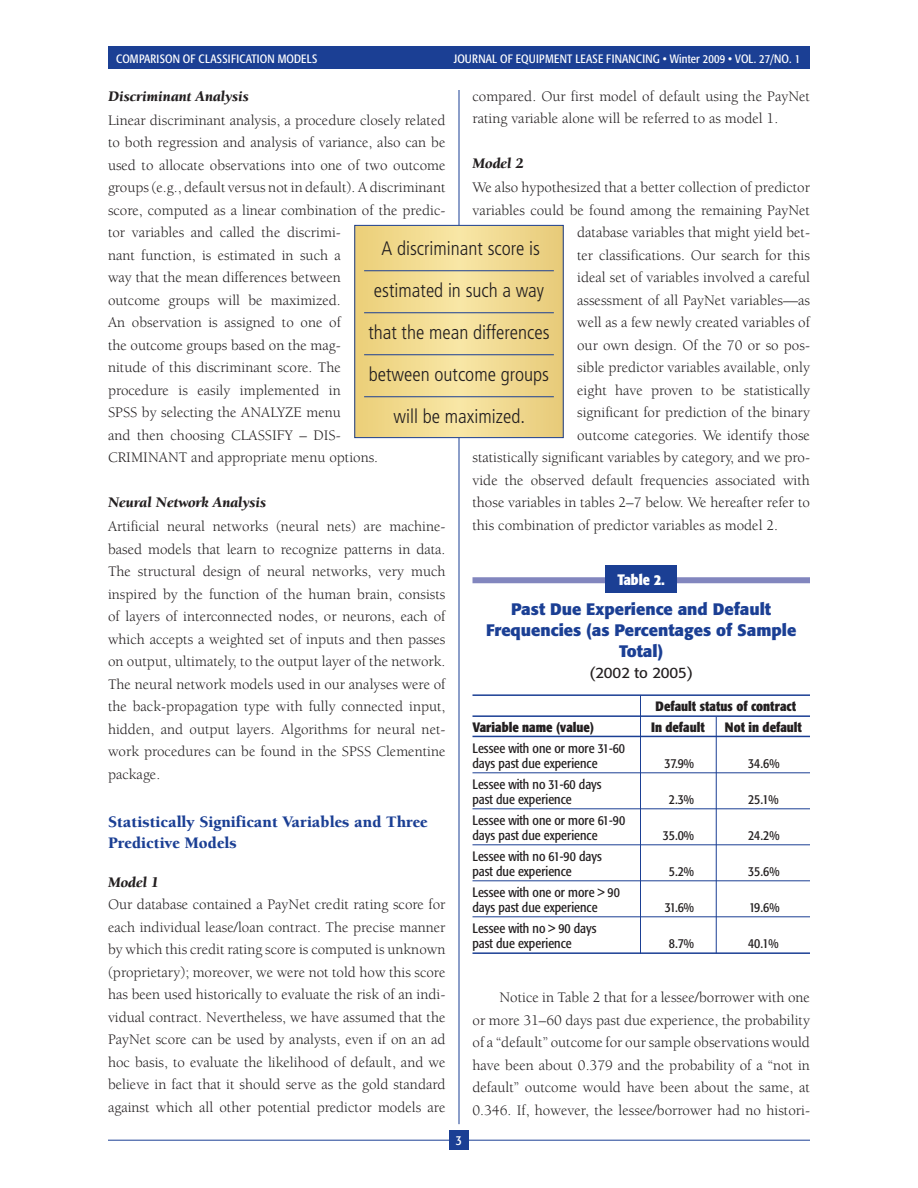
<style>
.page{position:relative;width:918px;height:1188px;background:#fff}
.page>*{position:absolute;margin:0;border:0;box-sizing:border-box;transform-origin:0 0}
.t1{font:300 condensed 19.5px/42px "Frutiger";color:#231f20;text-align:center}
.t2{font:700 16.5px/21px "Formata";color:#1b3f94;text-align:center}
.t3{font:900 16.5px/21px "Berkeley Std";color:#1b3f94}
.t4{font:15px/22.5px "Berkeley Std";color:#231f20;text-align:justify}
.t5{font:italic 900 15px "Berkeley Std";color:#231f20}
.t6{font:15px "Formata";color:#231f20}
.t7{font:700 condensed 15px "Formata";color:#fff}
.t8{font:condensed 13.5px/15px "Formata";color:#231f20}
.t9{font:700 condensed 13.5px "Formata";color:#231f20}
.t10{font:condensed 13.5px "Formata";color:#fff}
.t11{font:condensed 12px "Formata";letter-spacing:.01em;color:#fff}
</style>
<div class="page">
<hr style="left:108px;top:1140px;width:702px;height:1px;background:#1b3f94">
<div style="left:450px;top:1130px;width:19px;height:20px;background:#1b3f94"></div>
<div style="left:108px;top:46px;width:702px;height:23px;background:#1b3f94"></div>
<hr style="left:459px;top:90px;width:1px;height:1034px;background:#1b3f94">
<div style="left:472px;top:577px;width:338px;height:6px;background:#8286be"></div>
<div style="left:605px;top:566px;width:72px;height:27px;background:#1b3f94"></div>
<hr style="left:472px;top:694px;width:338px;height:2px;background:#1b3f94">
<hr style="left:472px;top:715px;width:338px;height:2px;background:#1b3f94">
<hr style="left:472px;top:736px;width:338px;height:1px;background:#1b3f94">
<hr style="left:472px;top:772px;width:338px;height:1px;background:#1b3f94">
<hr style="left:472px;top:808px;width:338px;height:1px;background:#1b3f94">
<hr style="left:472px;top:844px;width:338px;height:1px;background:#1b3f94">
<hr style="left:472px;top:880px;width:338px;height:1px;background:#1b3f94">
<hr style="left:472px;top:916px;width:338px;height:1px;background:#1b3f94">
<hr style="left:472px;top:952px;width:338px;height:2px;background:#1b3f94">
<hr style="left:640px;top:695px;width:1px;height:259px;background:#1b3f94">
<hr style="left:716px;top:717px;width:1px;height:236px;background:#1b3f94">
<svg style="left:356px;top:227px;width:206px;height:209px;background:#efd88f"></svg>
<hr style="left:364px;top:270px;width:190px;height:1px;background:#1b3f94">
<hr style="left:364px;top:312px;width:190px;height:1px;background:#1b3f94">
<hr style="left:364px;top:354px;width:190px;height:1px;background:#1b3f94">
<hr style="left:364px;top:396px;width:190px;height:1px;background:#1b3f94">
<div style="left:354px;top:225px;width:210px;height:213px;border:1px solid #1b3f94"></div>
<p class="t11" style="left:116px;top:54px;width:203px">COMPARISON OF CLASSIFICATION MODELS</p>
<p class="t11" style="left:454px;top:54px;width:348px">JOURNAL OF EQUIPMENT LEASE FINANCING • Winter 2009 • VOL. 27/NO. 1</p>
<p class="t5" style="left:108px;top:90px;width:142px">Discriminant Analysis</p>
<p class="t4" style="left:108px;top:110px;width:339px;text-align:left">Linear discriminant analysis, a procedure closely related to both regression and analysis of variance, also can be used to allocate observations into one of two outcome groups (e.g., default versus not in default). A discriminant score, computed as a linear combination of the predic&shy;tor variables and called the discrimi-<br>nant function, is estimated in such a<br>way that the mean differences between<br>outcome groups will be maximized.<br>An observation is assigned to one of<br>the outcome groups based on the mag-<br>nitude of this discriminant score. The<br>procedure is easily implemented in<br>SPSS by selecting the ANALYZE menu<br>and then choosing CLASSIFY – DIS-<br>CRIMINANT and appropriate menu options.</p>
<p class="t5" style="left:108px;top:496px;width:160px">Neural Network Analysis</p>
<p class="t4" style="left:108px;top:516px;width:339px">Artificial neural networks (neural nets) are machine&shy;based models that learn to recognize patterns in data.<br>The structural design of neural networks, very much inspired by the function of the human brain, consists of layers of interconnected nodes, or neurons, each of which accepts a weighted set of inputs and then passes on output, ultimately, to the output layer of the network.<br>The neural network models used in our analyses were of the back-propagation type with fully connected input, hidden, and output layers. Algorithms for neural net&shy;work procedures can be found in the SPSS Clementine package.</p>
<p class="t3" style="left:108px;top:812px;width:321px">Statistically Significant Variables and Three<br>Predictive Models</p>
<p class="t5" style="left:108px;top:876px;width:53px">Model 1</p>
<p class="t4" style="left:108px;top:894px;width:339px">Our database contained a PayNet credit rating score for each individual lease/loan contract. The precise manner by which this credit rating score is computed is unknown (proprietary); moreover, we were not told how this score has been used historically to evaluate the risk of an indi&shy;vidual contract. Nevertheless, we have assumed that the PayNet score can be used by analysts, even if on an ad hoc basis, to evaluate the likelihood of default, and we believe in fact that it should serve as the gold standard against which all other potential predictor models are</p>
<p class="t4" style="left:472px;top:86px;width:339px">compared. Our first model of default using the PayNet rating variable alone will be referred to as model 1.</p>
<p class="t5" style="left:472px;top:157px;width:53px">Model 2</p>
<p class="t4" style="left:472px;top:177px;width:339px">We also hypothesized that a better collection of predictor</p>
<p class="t4" style="left:472px;top:200px;width:339px">variables could be found among the remaining PayNet</p>
<p class="t4" style="left:577px;top:222px;width:234px">database variables that might yield bet-</p>
<p class="t4" style="left:577px;top:245px;width:234px">ter classifications. Our search for this</p>
<p class="t4" style="left:577px;top:267px;width:234px">ideal set of variables involved a careful</p>
<p class="t4" style="left:577px;top:290px;width:234px">assessment of all PayNet variables—as</p>
<p class="t4" style="left:577px;top:312px;width:234px">well as a few newly created variables of</p>
<p class="t4" style="left:577px;top:335px;width:234px">our own design. Of the 70 or so pos-</p>
<p class="t4" style="left:577px;top:357px;width:234px">sible predictor variables available, only</p>
<p class="t4" style="left:577px;top:380px;width:234px">eight have proven to be statistically</p>
<p class="t4" style="left:577px;top:402px;width:234px">significant for prediction of the binary</p>
<p class="t4" style="left:577px;top:425px;width:234px">outcome categories. We identify those</p>
<p class="t4" style="left:472px;top:447px;width:339px">statistically significant variables by category, and we pro-</p>
<p class="t4" style="left:472px;top:470px;width:339px">vide the observed default frequencies associated with</p>
<p class="t4" style="left:472px;top:492px;width:339px">those variables in tables 2–7 below. We hereafter refer to</p>
<p class="t4" style="left:472px;top:515px;width:307px">this combination of predictor variables as model 2.</p>
<h1 class="t1" style="left:368px;top:229px;width:183px">A discriminant score is estimated in such a way that the mean differences between outcome groups will be maximized.</h1>
<p class="t7" style="left:617px;top:573px;width:49px">Table 2.</p>
<p class="t2" style="left:486px;top:599px;width:312px">Past Due Experience and Default<br>Frequencies (as Percentages of Sample<br>Total)</p>
<p class="t6" style="left:590px;top:665px;width:105px">(2002 to 2005)</p>
<p class="t9" style="left:656px;top:700px;width:142px">Default status of contract</p>
<p class="t9" style="left:472px;top:721px;width:123px">Variable name (value)</p>
<p class="t9" style="left:651px;top:721px;width:55px">In default</p>
<p class="t9" style="left:725px;top:721px;width:79px">Not in default</p>
<p class="t8" style="left:472px;top:741px;width:154px">Lessee with one or more 31-60 days past due experience</p>
<p class="t8" style="left:665px;top:756px;width:31px">37.9%</p>
<p class="t8" style="left:748px;top:756px;width:33px">34.6%</p>
<p class="t8" style="left:472px;top:777px;width:131px">Lessee with no 31-60 days past due experience</p>
<p class="t8" style="left:669px;top:792px;width:27px">2.3%</p>
<p class="t8" style="left:748px;top:792px;width:32px">25.1%</p>
<p class="t8" style="left:472px;top:813px;width:154px">Lessee with one or more 61-90 days past due experience</p>
<p class="t8" style="left:663px;top:828px;width:33px">35.0%</p>
<p class="t8" style="left:748px;top:828px;width:33px">24.2%</p>
<p class="t8" style="left:472px;top:849px;width:131px">Lessee with no 61-90 days past due experience</p>
<p class="t8" style="left:669px;top:864px;width:27px">5.2%</p>
<p class="t8" style="left:748px;top:864px;width:33px">35.6%</p>
<p class="t8" style="left:472px;top:885px;width:149px">Lessee with one or more &gt; 90 days past due experience</p>
<p class="t8" style="left:665px;top:900px;width:31px">31.6%</p>
<p class="t8" style="left:749px;top:900px;width:32px">19.6%</p>
<p class="t8" style="left:472px;top:921px;width:126px">Lessee with no &gt; 90 days past due experience</p>
<p class="t8" style="left:669px;top:936px;width:27px">8.7%</p>
<p class="t8" style="left:748px;top:936px;width:32px">40.1%</p>
<p class="t4" style="left:472px;top:987px;width:339px;text-indent:27px">Notice in Table 2 that for a lessee/borrower with one or more 31–60 days past due experience, the probability of a “default” outcome for our sample observations would have been about 0.379 and the probability of a “not in default” outcome would have been about the same, at 0.346. If, however, the lessee/borrower had no histori-</p>
<p class="t10" style="left:456px;top:1134px;width:8px">3</p>
</div>
